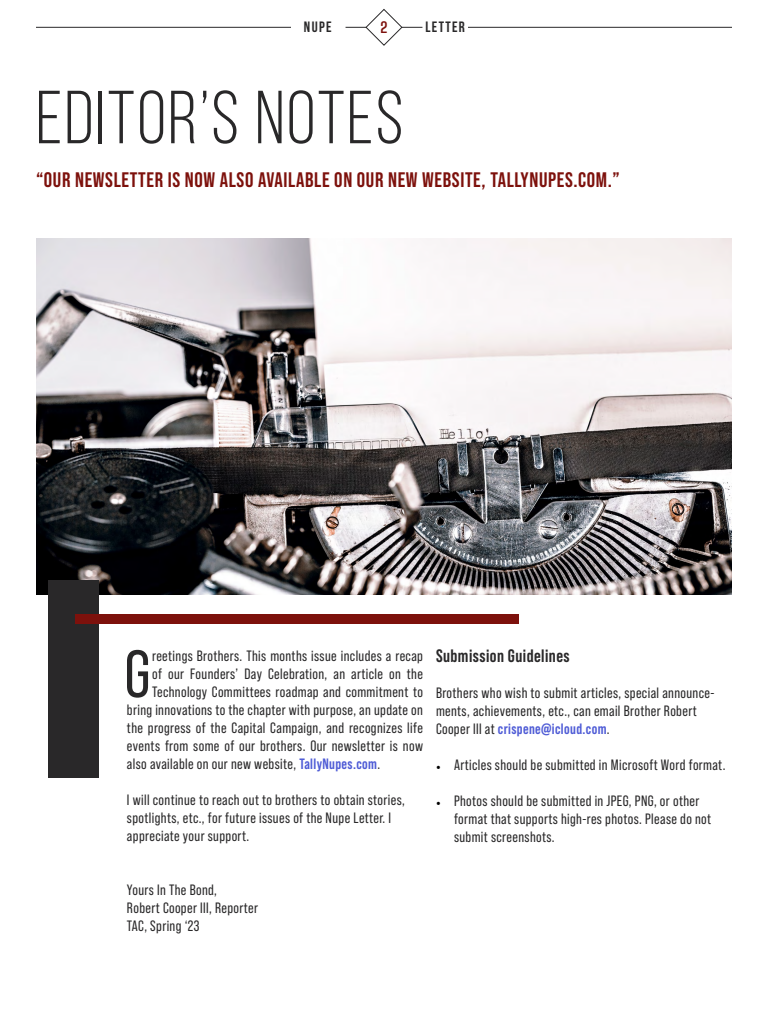
<style>
.page{position:relative;width:768px;height:1024px;background:#fff}
.page>*{position:absolute;margin:0;border:0;box-sizing:border-box;transform-origin:0 0}
.t1{font:75px "Bebas Neue";letter-spacing:.03em;color:#292829}
.t2{font:66.4px "Bebas Neue Pro";color:#292829}
.t3{font:700 21px "Bebas Neue Pro";letter-spacing:.03em;color:#7d110c}
.t4{font:700 18px "Bebas Neue Pro";letter-spacing:.025em;color:#292829}
.t5{font:15px/18px "Bebas Neue Pro";letter-spacing:.025em;color:#292829}
.t6{font:700 15px "Bebas Neue";letter-spacing:.09em;color:#292829}
.t7{font:500 14px "Social Gothic";color:#7d110c}
.s1{font-weight:700;color:#4f5cd6}
.s2{font-family:"Minion Pro";font-size:12px;color:#000}
</style>
<div class="page">
<img style="left:36px;top:238px;width:696px;height:357px">
<div style="left:48px;top:580px;width:51px;height:198px;background:#292829"></div>
<div style="left:75px;top:615px;width:443px;height:9px;background:#7d110c"></div>
<hr style="left:36px;top:27px;width:255px;height:1px;background:#292829">
<hr style="left:468px;top:27px;width:264px;height:1px;background:#292829">
<svg style="left:346px;top:9px;width:76px;height:37px"></svg>
<p class="t6" style="left:304px;top:19px;width:29px">NUPE</p>
<p class="t7" style="left:380px;top:18px;width:9px">2</p>
<p class="t6" style="left:425px;top:19px;width:41px">LETTER</p>
<h1 class="t1" style="left:36px;top:77px;width:369px">EDITOR’S NOTES</h1>
<h3 class="t3" style="left:36px;top:168px;width:585px">“OUR NEWSLETTER IS NOW ALSO AVAILABLE ON OUR NEW WEBSITE, TALLYNUPES.COM.”</h3>
<h2 class="t2" style="left:124px;top:637px;width:28px">G</h2>
<p class="t5" style="left:152px;top:647px;width:272px">reetings Brothers. This months issue includes a recap</p>
<p class="t5" style="left:152px;top:665px;width:272px">of our Founders’ Day Celebration, an article on the</p>
<p class="t5" style="left:152px;top:683px;width:272px">Technology Committees roadmap and commitment to</p>
<p class="t5" style="left:127px;top:701px;width:298px">bring innovations to the chapter with purpose, an update on</p>
<p class="t5" style="left:127px;top:719px;width:297px">the progress of the Capital Campaign, and recognizes life</p>
<p class="t5" style="left:127px;top:737px;width:298px">events from some of our brothers. Our newsletter is now</p>
<p class="t5" style="left:127px;top:755px;width:255px">also available on our new website, <span class="s1">TallyNupes.com</span>.</p>
<p class="t5" style="left:127px;top:791px;width:279px">I will continue to reach out to brothers to obtain stories, spotlights, etc., for future issues of the Nupe Letter. I appreciate your support.</p>
<p class="t4" style="left:436px;top:645px;width:135px">Submission Guidelines</p>
<p class="t5" style="left:436px;top:683px;width:280px">Brothers who wish to submit articles, special announce&shy;ments, achievements, etc., can email Brother Robert<br>Cooper III at <span class="s1">crispene@icloud.com</span>.</p>
<p class="t5" style="left:436px;top:755px;width:291px"><span class="s2">•</span> Articles should be submitted in Microsoft Word format.</p>
<p class="t5" style="left:454px;top:791px;width:259px;text-indent:-18px"><span class="s2">•</span> Photos should be submitted in JPEG, PNG, or other format that supports high-res photos. Please do not submit screenshots.</p>
<p class="t5" style="left:127px;top:881px;width:133px">Yours In The Bond,<br>Robert Cooper III, Reporter<br>TAC, Spring ‘23</p>
</div>
